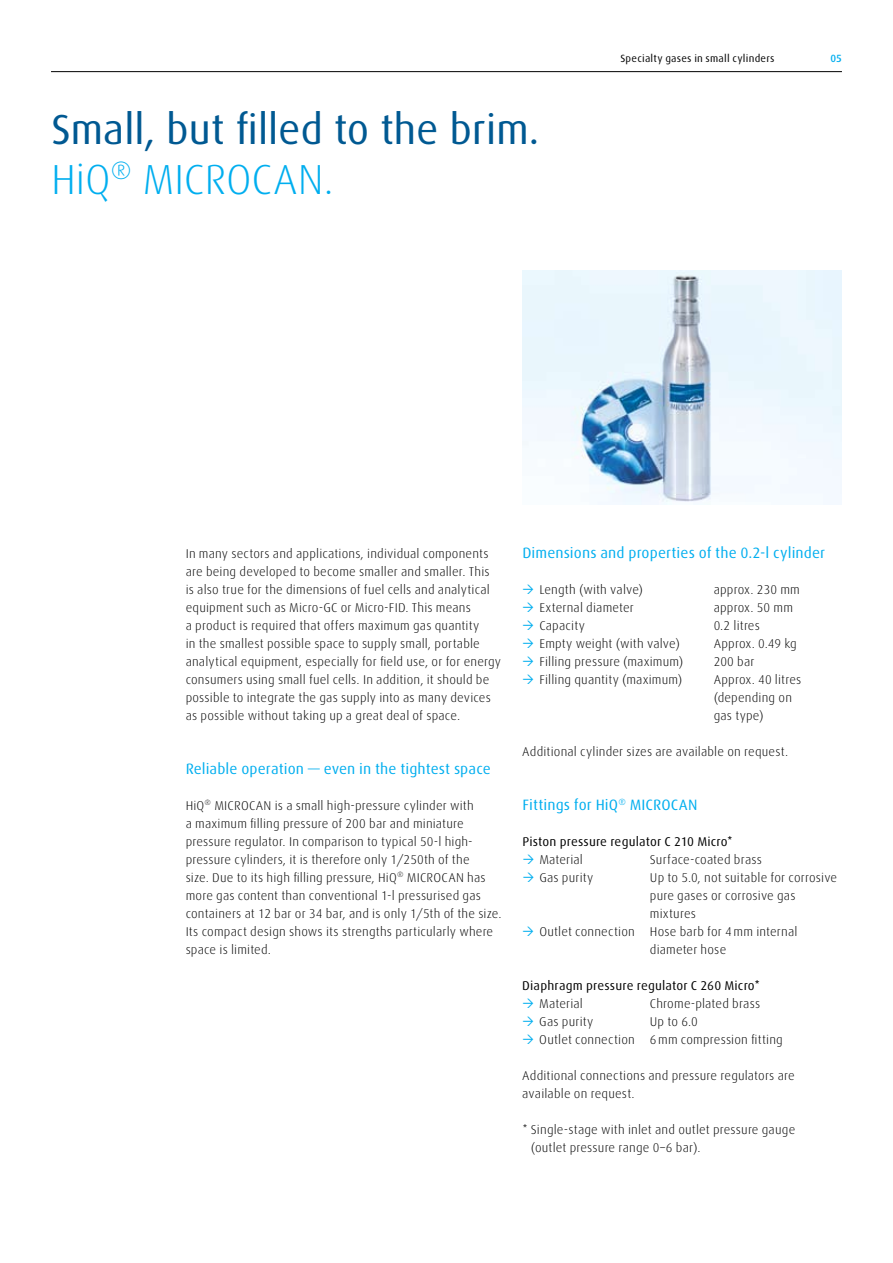
<style>
.page{position:relative;width:893px;height:1263px;background:#fff}
.page>*{position:absolute;margin:0;border:0;box-sizing:border-box;transform-origin:0 0}
.t1{font:42px/50.4px "Linde Dax OT";letter-spacing:-.01em;color:#005992}
.t2{font:15px "Linde Dax OT";letter-spacing:.005em;color:#00aeef}
.t3{font:300 12.75px/18px "Linde Dax OT";letter-spacing:.01em;color:#000}
.t4{font:12.75px "Linde Dax OT";letter-spacing:.01em;color:#000}
.t5{font:10.5px "Linde Dax OT";letter-spacing:.02em;color:#000}
.t6{font:500 10.5px "Linde Dax OT";color:#00aeef}
.s1{font-weight:300;color:#00aeef}
</style>
<div class="page">
<hr style="left:51px;top:71px;width:791px;height:1px;background:#000">
<img style="left:522px;top:270px;width:320px;height:234px">
<h1 class="t1" style="left:51px;top:103px;width:490px">Small, but filled to the brim.<br><span class="s1">HiQ</span><sup>®</sup> <span class="s1">MICROCAN.</span></h1>
<p class="t5" style="left:620px;top:52px;width:156px">Specialty gases in small cylinders</p>
<p class="t6" style="left:830px;top:52px;width:13px">05</p>
<p class="t3" style="left:186px;top:544px;width:317px">In many sectors and applications, individual components are being developed to become smaller and smaller. This is also true for the dimensions of fuel cells and analytical equipment such as Micro-GC or Micro-FID. This means<br>a product is required that offers maximum gas quantity<br>in the smallest possible space to supply small, portable analytical equipment, especially for field use, or for energy consumers using small fuel cells. In addition, it should be possible to integrate the gas supply into as many devices as possible without taking up a great deal of space.</p>
<p class="t2" style="left:186px;top:759px;width:307px">Reliable operation — even in the tightest space</p>
<p class="t3" style="left:186px;top:796px;width:318px">HiQ<sup>®</sup> MICROCAN is a small high-pressure cylinder with<br>a maximum filling pressure of 200 bar and miniature pressure regulator. In comparison to typical 50-l high&shy;pressure cylinders, it is therefore only 1/250th of the<br>size. Due to its high filling pressure, HiQ<sup>®</sup> MICROCAN has more gas content than conventional 1-l pressurised gas containers at 12 bar or 34 bar, and is only 1/5th of the size.<br>Its compact design shows its strengths particularly where space is limited.</p>
<p class="t2" style="left:522px;top:543px;width:304px">Dimensions and properties of the 0.2-l cylinder</p>
<p class="t3" style="left:539px;top:580px;width:105px">Length (with valve)</p>
<p class="t3" style="left:714px;top:580px;width:88px">approx. 230 mm</p>
<p class="t3" style="left:539px;top:598px;width:96px">External diameter</p>
<p class="t3" style="left:714px;top:598px;width:81px">approx. 50 mm</p>
<p class="t3" style="left:539px;top:616px;width:47px">Capacity</p>
<p class="t3" style="left:714px;top:616px;width:48px">0.2 litres</p>
<p class="t3" style="left:539px;top:634px;width:142px">Empty weight (with valve)</p>
<p class="t3" style="left:714px;top:634px;width:85px">Approx. 0.49 kg</p>
<p class="t3" style="left:539px;top:652px;width:146px">Filling pressure (maximum)</p>
<p class="t3" style="left:714px;top:652px;width:42px">200 bar</p>
<p class="t3" style="left:539px;top:670px;width:145px">Filling quantity (maximum)</p>
<p class="t3" style="left:714px;top:670px;width:89px">Approx. 40 litres (depending on gas type)</p>
<p class="t3" style="left:522px;top:742px;width:267px">Additional cylinder sizes are available on request.</p>
<p class="t2" style="left:522px;top:795px;width:177px">Fittings for HiQ<sup>®</sup> MICROCAN</p>
<p class="t4" style="left:522px;top:833px;width:212px">Piston pressure regulator C 210 Micro*</p>
<p class="t3" style="left:539px;top:850px;width:45px">Material</p>
<p class="t3" style="left:650px;top:850px;width:114px">Surface-coated brass</p>
<p class="t3" style="left:539px;top:868px;width:56px">Gas purity</p>
<p class="t3" style="left:650px;top:868px;width:189px">Up to 5.0, not suitable for corrosive</p>
<p class="t3" style="left:650px;top:886px;width:147px">pure gases or corrosive gas</p>
<p class="t3" style="left:650px;top:904px;width:48px">mixtures</p>
<p class="t3" style="left:539px;top:922px;width:260px">Outlet connection Hose barb for 4mm internal</p>
<p class="t3" style="left:650px;top:940px;width:78px">diameter hose</p>
<p class="t4" style="left:522px;top:977px;width:239px">Diaphragm pressure regulator C 260 Micro*</p>
<p class="t3" style="left:539px;top:994px;width:45px">Material</p>
<p class="t3" style="left:650px;top:994px;width:112px">Chrome-plated brass</p>
<p class="t3" style="left:539px;top:1012px;width:56px">Gas purity</p>
<p class="t3" style="left:539px;top:1012px;width:245px;text-indent:111px">Up to 6.0<br>Outlet connection 6mm compression fitting</p>
<p class="t3" style="left:522px;top:1066px;width:274px">Additional connections and pressure regulators are available on request.</p>
<p class="t3" style="left:531px;top:1120px;width:266px;text-indent:-9px">* Single-stage with inlet and outlet pressure gauge (outlet pressure range 0–6 bar).</p>
</div>
